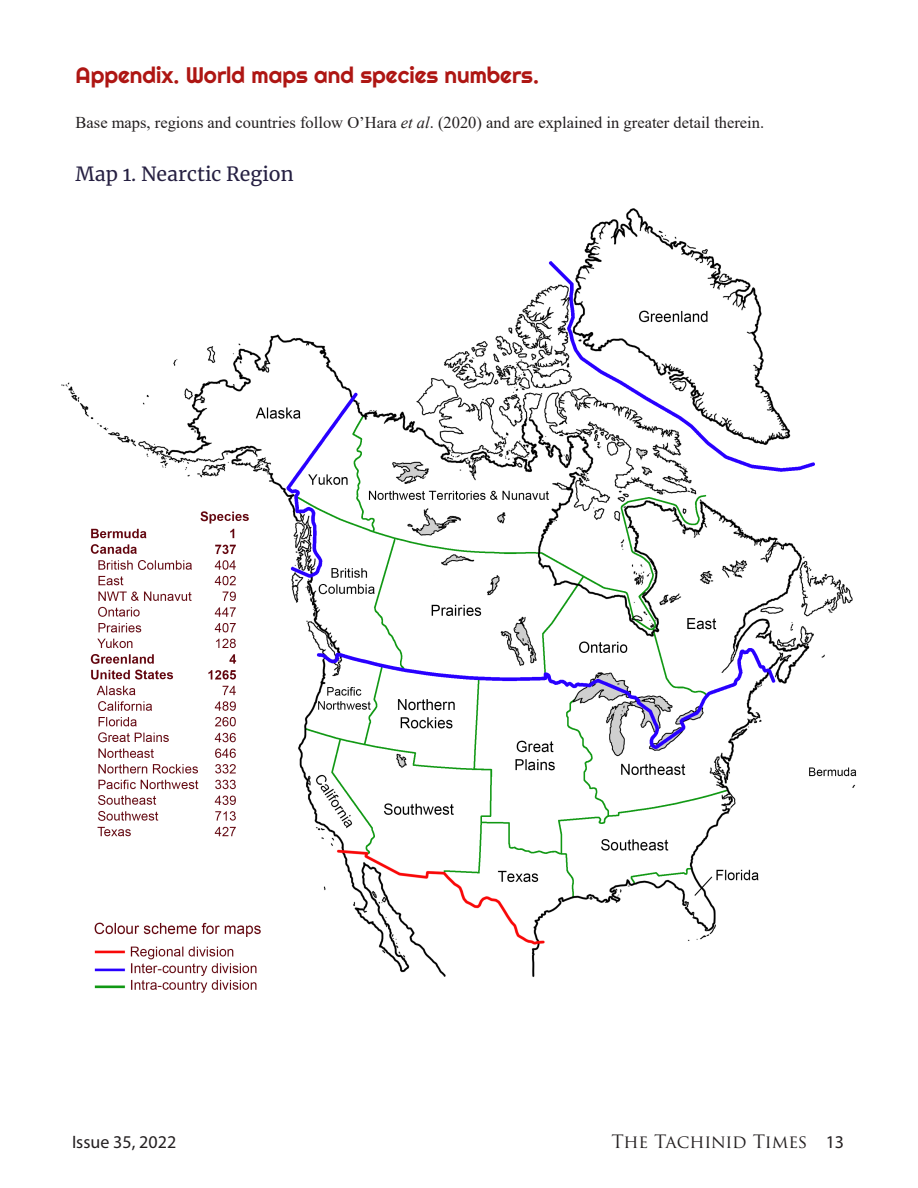
<style>
.page{position:relative;width:918px;height:1188px;background:#fff}
.page>*{position:absolute;margin:0;border:0;box-sizing:border-box;transform-origin:0 0}
.t1{font:22.5px "Righteous";color:#ae1613}
.t2{font:19.5px "Merriweather";color:#262042}
.t3{font:18px "Trajan Pro";letter-spacing:-.02em;color:#231f20}
.t4{font:18px "Myriad Pro";color:#231f20}
.t5{font:16.5px "Times New Roman";color:#231f20}
.s1{font-style:italic}
.s2{font-family:"Myriad Pro"}
</style>
<div class="page">
<img style="left:61px;top:208px;width:796px;height:785px">
<p class="t1" style="left:76px;top:61px;width:465px">Appendix. World maps and species numbers.</p>
<p class="t5" style="left:76px;top:111px;width:690px">Base maps, regions and countries follow O’Hara <span class="s1">et al</span>. (2020) and are explained in greater detail therein.</p>
<p class="t2" style="left:76px;top:161px;width:220px">Map 1. Nearctic Region</p>
<p class="t4" style="left:72px;top:1130px;width:106px">Issue 35, 2022</p>
<p class="t3" style="left:612px;top:1130px;width:234px">The Tachinid Times <span class="s2">13</span></p>
</div>
